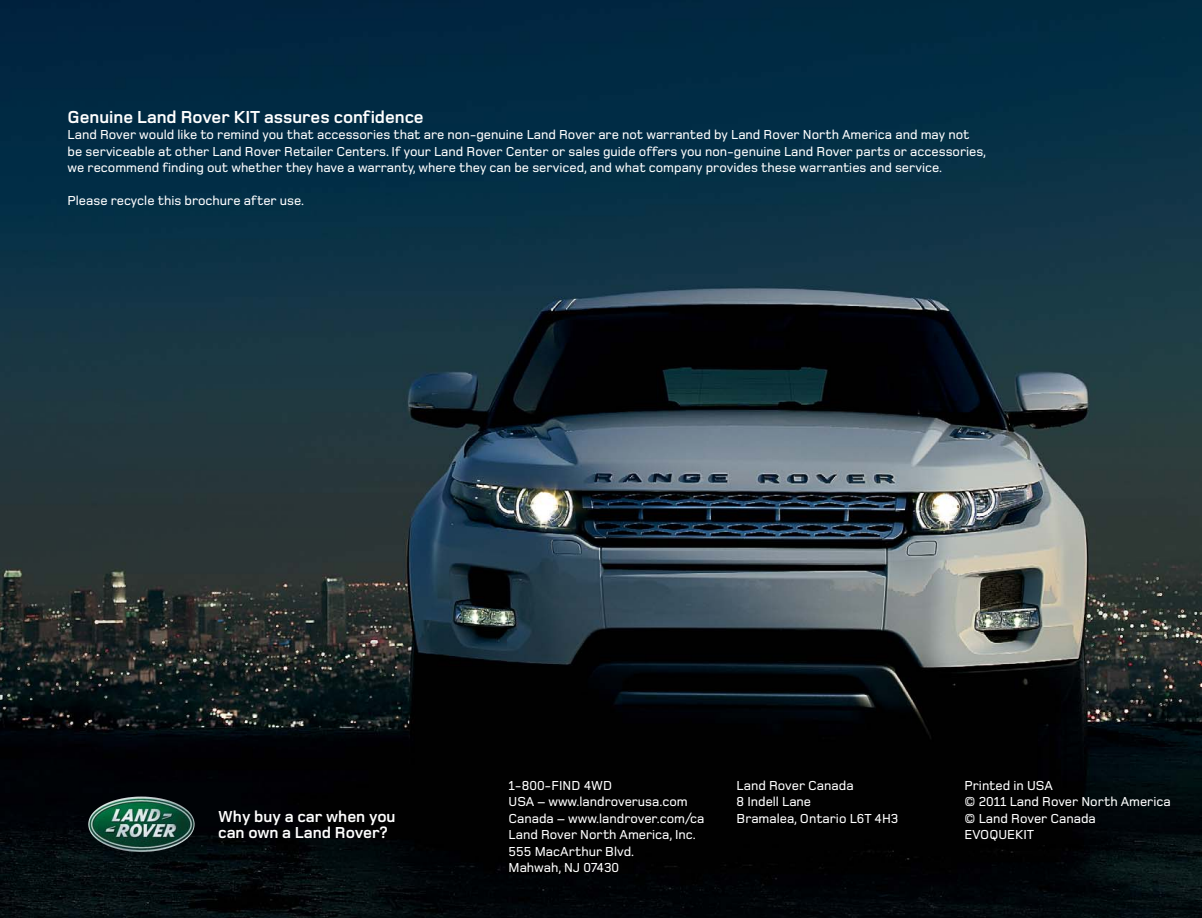
<style>
.page{position:relative;width:1202px;height:918px;background:#fff}
.page>*{position:absolute;margin:0;border:0;box-sizing:border-box;transform-origin:0 0}
.t1{font:700 18px "Foundry Monoline";color:#fff}
.t2{font:700 16.5px/16.5px "Foundry Monoline";color:#fff}
.t3{font:500 13.5px/16.5px "Foundry Monoline";color:#fff}
</style>
<div class="page">
<img style="left:0;top:0;width:1202px;height:918px">
<img style="left:88px;top:802px;width:23px;height:23px">
<h1 class="t1" style="left:68px;top:110px;width:358px">Genuine Land Rover KIT assures confidence</h1>
<p class="t3" style="left:68px;top:128px;width:920px">Land Rover would like to remind you that accessories that are non-genuine Land Rover are not warranted by Land Rover North America and may not be serviceable at other Land Rover Retailer Centers. If your Land Rover Center or sales guide offers you non-genuine Land Rover parts or accessories, we recommend finding out whether they have a warranty, where they can be serviced, and what company provides these warranties and service.</p>
<p class="t3" style="left:68px;top:194px;width:238px">Please recycle this brochure after use.</p>
<p class="t2" style="left:218px;top:809px;width:179px">Why buy a car when you can own a Land Rover?</p>
<p class="t3" style="left:509px;top:778px;width:197px">1-800-FIND 4WD<br>USA – www.landroverusa.com<br>Canada – www.landrover.com/ca<br>Land Rover North America, Inc.<br>555 MacArthur Blvd.<br>Mahwah, NJ 07430</p>
<p class="t3" style="left:737px;top:778px;width:163px">Land Rover Canada<br>8 Indell Lane<br>Bramalea, Ontario L6T 4H3</p>
<p class="t3" style="left:965px;top:778px;width:208px">Printed in USA<br>© 2011 Land Rover North America © Land Rover Canada<br>EVOQUEKIT</p>
</div>
